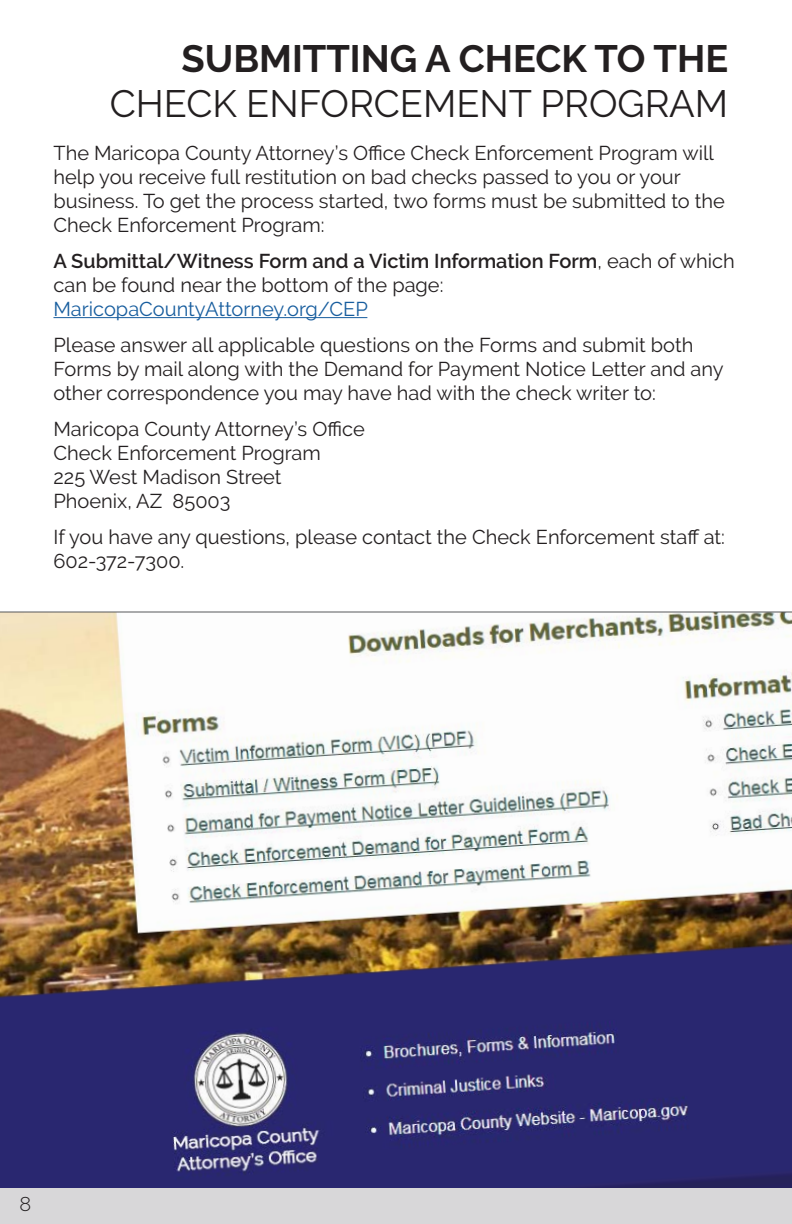
<style>
.page{position:relative;width:792px;height:1224px;background:#fff}
.page>*{position:absolute;margin:0;border:0;box-sizing:border-box;transform-origin:0 0}
.t1{font:38px/45.6px "Raleway";color:#231f20;text-align:right}
.t2{font:20px/24px "Raleway";color:#231f20}
.t3{font:600 20px/24px "Raleway";color:#231f20}
.t4{font:300 20px "Raleway";color:#231f20}
.s1{font-weight:700}
.s2{font-weight:400}
.s3{font-weight:400;color:#175d9e}
</style>
<div class="page">
<hr style="left:53px;top:317px;width:314px;height:1px;background:#175d9e">
<img style="left:0;top:613px;width:792px;height:575px">
<hr style="left:0;top:612px;width:792px;height:1px;background:#57585a">
<div style="left:0;top:1188px;width:792px;height:36px;background:#d8d7d9"></div>
<p class="t1" style="left:110px;top:35px;width:620px"><span class="s1">SUBMITTING A CHECK TO THE<br></span>CHECK ENFORCEMENT PROGRAM</p>
<p class="t2" style="left:53px;top:141px;width:673px">The Maricopa County Attorney’s Office Check Enforcement Program will help you receive full restitution on bad checks passed to you or your business. To get the process started, two forms must be submitted to the Check Enforcement Program:</p>
<p class="t3" style="left:53px;top:249px;width:683px">A Submittal/Witness Form and a Victim Information Form<span class="s2">, each of which can be found near the bottom of the page:<br></span><span class="s3">MaricopaCountyAttorney.org/CEP</span></p>
<p class="t2" style="left:53px;top:333px;width:672px">Please answer all applicable questions on the Forms and submit both<br>Forms by mail along with the Demand for Payment Notice Letter and any other correspondence you may have had with the check writer to:</p>
<p class="t2" style="left:53px;top:417px;width:313px">Maricopa County Attorney’s Office<br>Check Enforcement Program<br>225 West Madison Street<br>Phoenix, AZ 85003</p>
<p class="t2" style="left:53px;top:525px;width:673px">If you have any questions, please contact the Check Enforcement staff at:<br>602-372-7300.</p>
<p class="t4" style="left:19px;top:1192px;width:13px">8</p>
</div>
